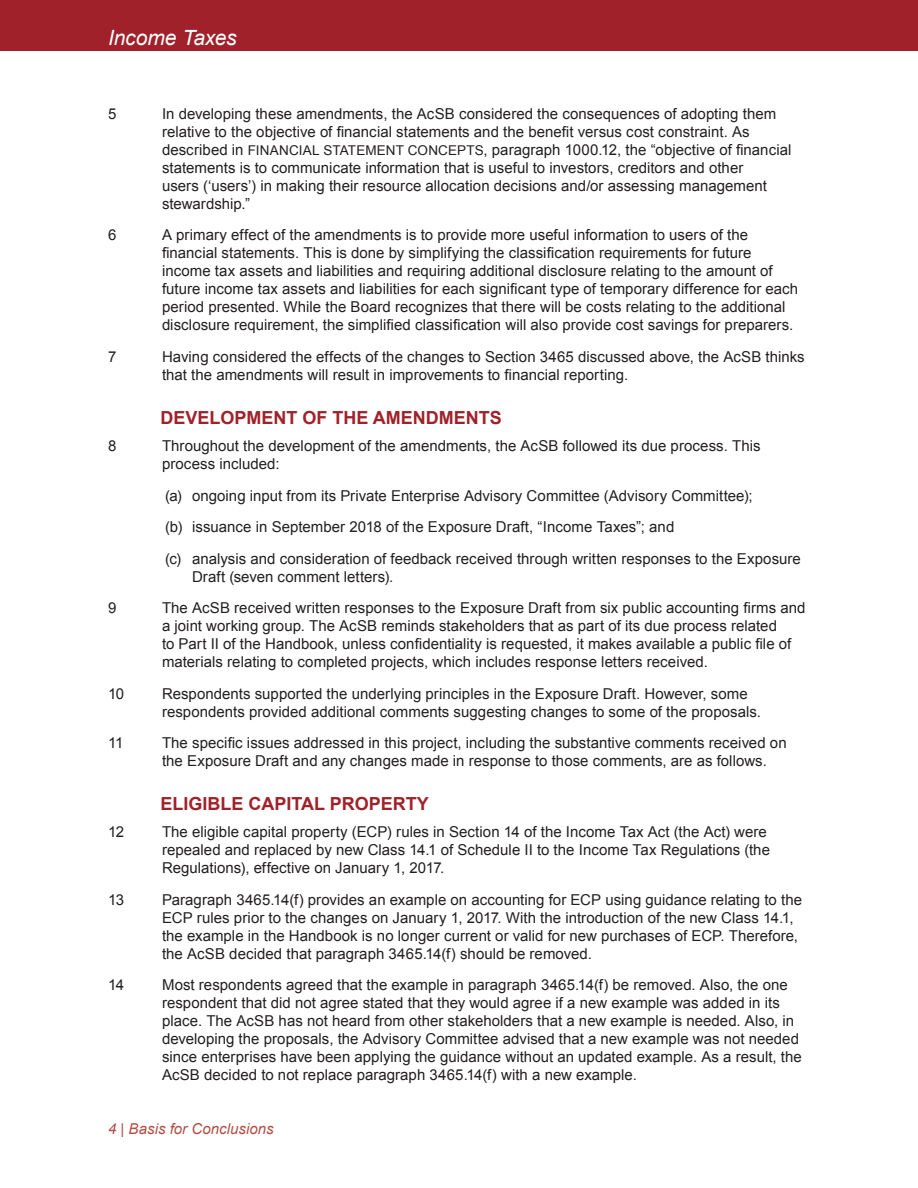
<style>
.page{position:relative;width:918px;height:1188px;background:#fff}
.page>*{position:absolute;margin:0;border:0;box-sizing:border-box;transform-origin:0 0}
.t1{font:italic 21px "Arial";letter-spacing:-.005em;color:#fff}
.Content___Head_1{font:700 18px "Arial";color:#a02129}
.Numbered_paragraph{font:15px/18px "Arial";letter-spacing:.005em;color:#231f20}
.t2{font:italic 15px "Arial";letter-spacing:.005em;color:#b24e45}
.s1{font-size:13.5px}
</style>
<div class="page">
<div style="left:0;top:0;width:918px;height:51px;background:#a02129"></div>
<h1 class="t1" style="left:108px;top:24px;width:130px">Income Taxes</h1>
<p class="Numbered_paragraph" style="left:108px;top:105px;width:10px">5</p>
<p class="Numbered_paragraph" style="left:162px;top:105px;width:631px">In developing these amendments, the AcSB considered the consequences of adopting them relative to the objective of financial statements and the benefit versus cost constraint. As described in <span class="s1">FINANCIAL STATEMENT CONCEPTS</span>, paragraph 1000.12, the “objective of financial statements is to communicate information that is useful to investors, creditors and other<br>users (‘users’) in making their resource allocation decisions and/or assessing management stewardship.”</p>
<p class="Numbered_paragraph" style="left:108px;top:226px;width:10px">6</p>
<p class="Numbered_paragraph" style="left:162px;top:226px;width:638px">A primary effect of the amendments is to provide more useful information to users of the financial statements. This is done by simplifying the classification requirements for future income tax assets and liabilities and requiring additional disclosure relating to the amount of future income tax assets and liabilities for each significant type of temporary difference for each period presented. While the Board recognizes that there will be costs relating to the additional disclosure requirement, the simplified classification will also provide cost savings for preparers.</p>
<p class="Numbered_paragraph" style="left:108px;top:348px;width:10px">7</p>
<p class="Numbered_paragraph" style="left:162px;top:348px;width:644px">Having considered the effects of the changes to Section 3465 discussed above, the AcSB thinks that the amendments will result in improvements to financial reporting.</p>
<p class="Content___Head_1" style="left:160px;top:406px;width:343px">DEVELOPMENT OF THE AMENDMENTS</p>
<p class="Numbered_paragraph" style="left:108px;top:437px;width:10px">8</p>
<p class="Numbered_paragraph" style="left:162px;top:437px;width:600px">Throughout the development of the amendments, the AcSB followed its due process. This process included:</p>
<p class="Numbered_paragraph" style="left:165px;top:486px;width:589px">(a) ongoing input from its Private Enterprise Advisory Committee (Advisory Committee);</p>
<p class="Numbered_paragraph" style="left:165px;top:518px;width:511px">(b) issuance in September 2018 of the Exposure Draft, “Income Taxes”; and</p>
<p class="Numbered_paragraph" style="left:192px;top:549px;width:610px;text-indent:-27px">(c) analysis and consideration of feedback received through written responses to the Exposure<br>Draft (seven comment letters).</p>
<p class="Numbered_paragraph" style="left:108px;top:599px;width:10px">9</p>
<p class="Numbered_paragraph" style="left:162px;top:599px;width:645px">The AcSB received written responses to the Exposure Draft from six public accounting firms and a joint working group. The AcSB reminds stakeholders that as part of its due process related<br>to Part II of the Handbook, unless confidentiality is requested, it makes available a public file of materials relating to completed projects, which includes response letters received.</p>
<p class="Numbered_paragraph" style="left:108px;top:684px;width:18px">10</p>
<p class="Numbered_paragraph" style="left:162px;top:684px;width:601px">Respondents supported the underlying principles in the Exposure Draft. However, some respondents provided additional comments suggesting changes to some of the proposals.</p>
<p class="Numbered_paragraph" style="left:108px;top:734px;width:17px">11</p>
<p class="Numbered_paragraph" style="left:162px;top:734px;width:626px">The specific issues addressed in this project, including the substantive comments received on the Exposure Draft and any changes made in response to those comments, are as follows.</p>
<p class="Content___Head_1" style="left:160px;top:792px;width:270px">ELIGIBLE CAPITAL PROPERTY</p>
<p class="Numbered_paragraph" style="left:108px;top:823px;width:18px">12</p>
<p class="Numbered_paragraph" style="left:162px;top:823px;width:610px">The eligible capital property (ECP) rules in Section 14 of the Income Tax Act (the Act) were repealed and replaced by new Class 14.1 of Schedule II to the Income Tax Regulations (the<br>Regulations), effective on January 1, 2017.</p>
<p class="Numbered_paragraph" style="left:108px;top:891px;width:18px">13</p>
<p class="Numbered_paragraph" style="left:162px;top:891px;width:642px">Paragraph 3465.14(f) provides an example on accounting for ECP using guidance relating to the ECP rules prior to the changes on January 1, 2017. With the introduction of the new Class 14.1, the example in the Handbook is no longer current or valid for new purchases of ECP. Therefore, the AcSB decided that paragraph 3465.14(f) should be removed.</p>
<p class="Numbered_paragraph" style="left:108px;top:976px;width:18px">14</p>
<p class="Numbered_paragraph" style="left:162px;top:976px;width:641px">Most respondents agreed that the example in paragraph 3465.14(f) be removed. Also, the one respondent that did not agree stated that they would agree if a new example was added in its place. The AcSB has not heard from other stakeholders that a new example is needed. Also, in developing the proposals, the Advisory Committee advised that a new example was not needed since enterprises have been applying the guidance without an updated example. As a result, the AcSB decided to not replace paragraph 3465.14(f) with a new example.</p>
<p class="t2" style="left:108px;top:1119px;width:167px">4 | Basis for Conclusions</p>
</div>
